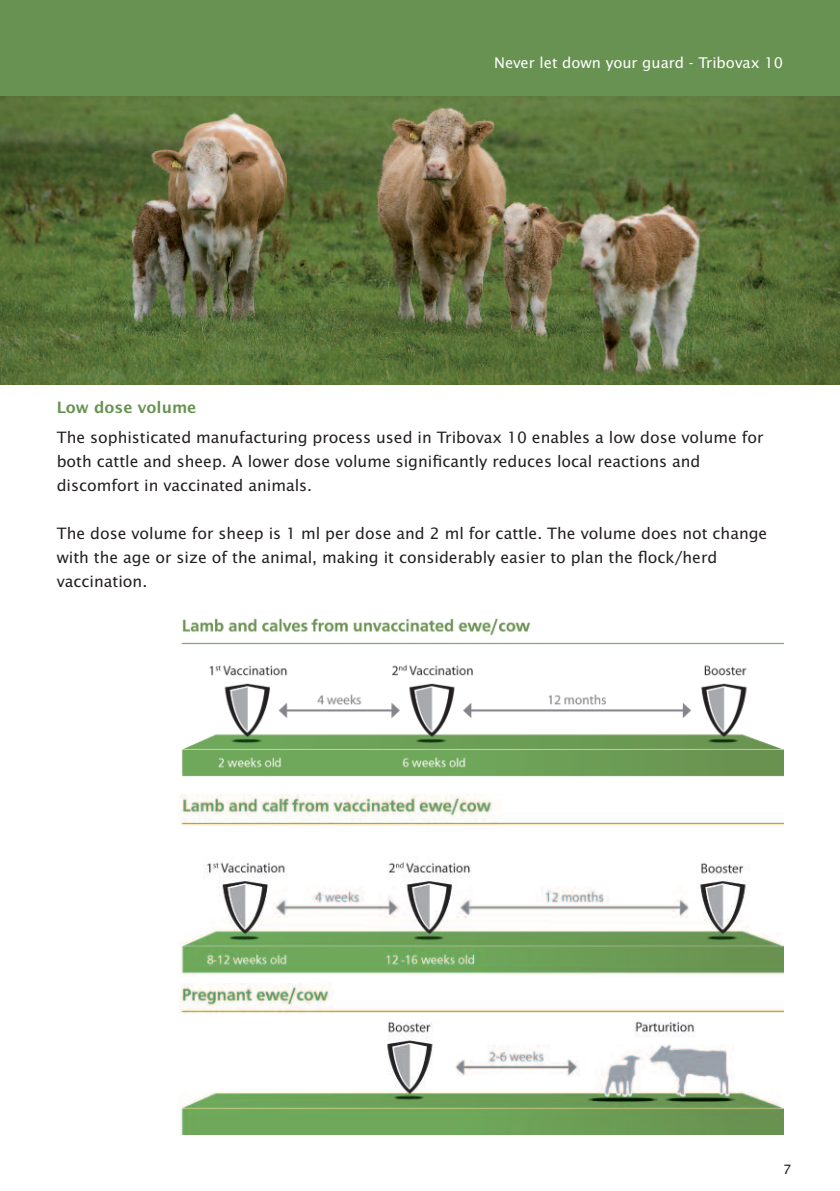
<style>
.page{position:relative;width:840px;height:1191px;background:#fff}
.page>*{position:absolute;margin:0;border:0;box-sizing:border-box;transform-origin:0 0}
.t1{font:17px/24px "Lucida Sans AK";color:#231f20}
.t2{font:600 17px "Lucida Sans AK";color:#689252}
.t3{font:16px "Lucida Sans AK";color:#fff}
.t4{font:14px "Lucida Sans AK";color:#231f20}
</style>
<div class="page">
<img style="left:180px;top:984px;width:602px;height:150px">
<img style="left:179px;top:794px;width:603px;height:182px">
<img style="left:181px;top:618px;width:601px;height:159px">
<img style="left:0;top:95px;width:839px;height:289px">
<div style="left:0;top:0;width:839px;height:95px;background:#689252"></div>
<p class="t3" style="left:494px;top:57px;width:290px">Never let down your guard - Tribovax 10</p>
<p class="t2" style="left:57px;top:401px;width:141px">Low dose volume</p>
<p class="t1" style="left:57px;top:426px;width:708px">The sophisticated manufacturing process used in Tribovax 10 enables a low dose volume for both cattle and sheep. A lower dose volume significantly reduces local reactions and discomfort in vaccinated animals.</p>
<p class="t1" style="left:57px;top:522px;width:711px">The dose volume for sheep is 1 ml per dose and 2 ml for cattle. The volume does not change with the age or size of the animal, making it considerably easier to plan the flock/herd vaccination.</p>
<p class="t4" style="left:782px;top:1164px;width:10px">7</p>
</div>
